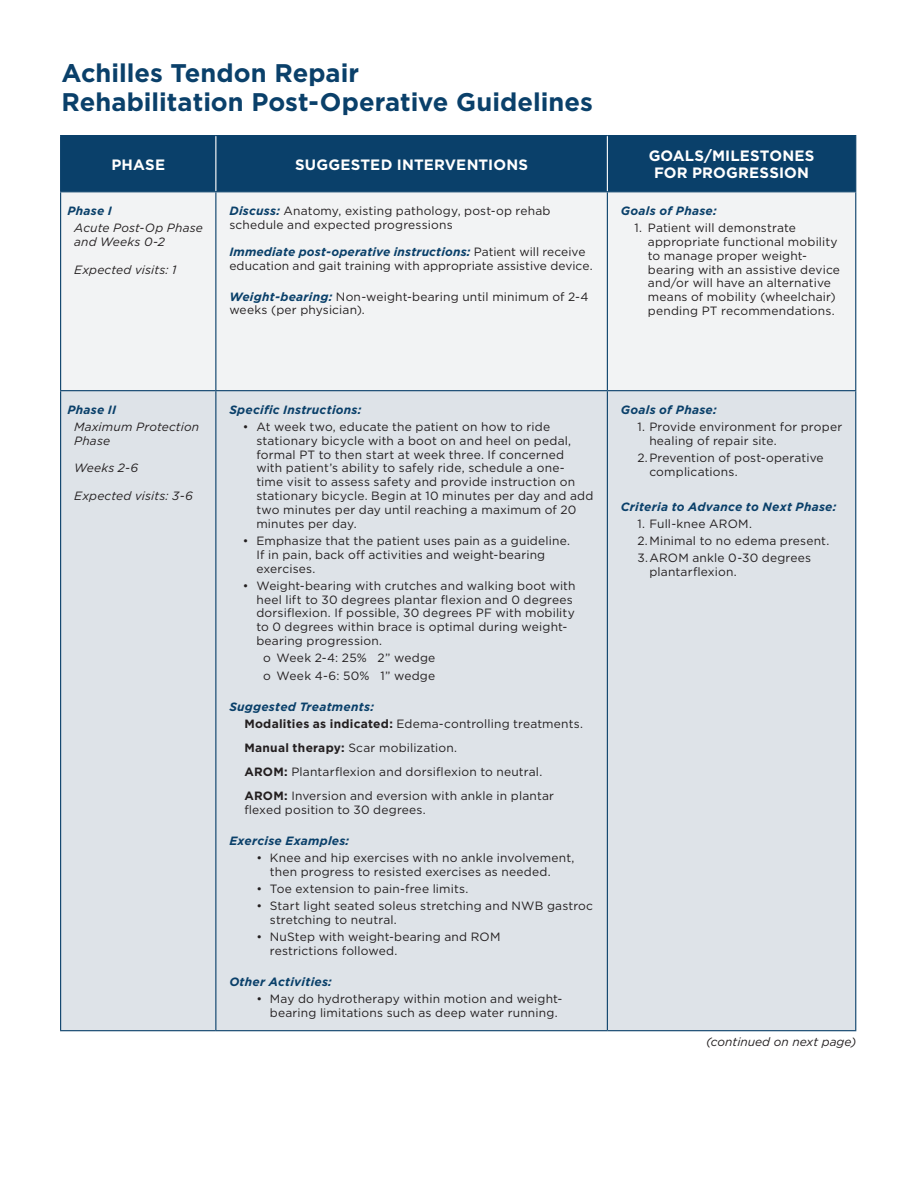
<style>
.page{position:relative;width:918px;height:1188px;background:#fff}
.page>*{position:absolute;margin:0;border:0;box-sizing:border-box;transform-origin:0 0}
.t1{font:700 25.5px/29.2px "Gotham";color:#0a406a}
.t2{font:700 15px/17.2px "Gotham";letter-spacing:.015em;color:#fff;text-align:center}
.t3{font:12px/13.8px "Gotham";letter-spacing:.015em;color:#231f20}
.t4{font:italic 700 12px "Gotham";letter-spacing:.02em;color:#0a406a}
.t5{font:italic 12px/13.8px "Gotham";letter-spacing:.01em;color:#231f20}
.s1{font-weight:700;font-style:italic;color:#0a406a}
.s2{font-weight:700}
</style>
<div class="page">
<div style="left:61px;top:136px;width:794px;height:55px;background:#0a406a"></div>
<div style="left:61px;top:192px;width:794px;height:198px;background:#f2f3f4"></div>
<div style="left:61px;top:391px;width:794px;height:639px;background:#dee3e8"></div>
<hr style="left:60px;top:135px;width:156px;height:1px;background:#0a406a">
<hr style="left:60px;top:136px;width:1px;height:55px;background:#0a406a">
<hr style="left:216px;top:135px;width:391px;height:1px;background:#0a406a">
<hr style="left:607px;top:135px;width:249px;height:1px;background:#0a406a">
<hr style="left:855px;top:136px;width:1px;height:55px;background:#0a406a">
<hr style="left:215px;top:136px;width:1px;height:55px;background:#fff">
<hr style="left:607px;top:136px;width:1px;height:55px;background:#fff">
<hr style="left:60px;top:191px;width:156px;height:1px;background:#0a406a">
<hr style="left:60px;top:192px;width:1px;height:198px;background:#0a406a">
<hr style="left:216px;top:191px;width:391px;height:1px;background:#0a406a">
<hr style="left:215px;top:192px;width:1px;height:198px;background:#0a406a">
<hr style="left:607px;top:191px;width:249px;height:1px;background:#0a406a">
<hr style="left:607px;top:192px;width:1px;height:198px;background:#0a406a">
<hr style="left:855px;top:192px;width:1px;height:198px;background:#0a406a">
<hr style="left:60px;top:390px;width:156px;height:1px;background:#0a406a">
<hr style="left:60px;top:391px;width:1px;height:639px;background:#0a406a">
<hr style="left:216px;top:390px;width:391px;height:1px;background:#0a406a">
<hr style="left:215px;top:391px;width:1px;height:639px;background:#0a406a">
<hr style="left:607px;top:390px;width:249px;height:1px;background:#0a406a">
<hr style="left:607px;top:391px;width:1px;height:639px;background:#0a406a">
<hr style="left:855px;top:391px;width:1px;height:639px;background:#0a406a">
<hr style="left:60px;top:1030px;width:156px;height:1px;background:#0a406a">
<hr style="left:216px;top:1030px;width:391px;height:1px;background:#0a406a">
<hr style="left:607px;top:1030px;width:249px;height:1px;background:#0a406a">
<h1 class="t1" style="left:62px;top:58px;width:533px">Achilles Tendon Repair<br>Rehabilitation Post-Operative Guidelines</h1>
<p class="t2" style="left:111px;top:156px;width:55px">PHASE</p>
<p class="t2" style="left:295px;top:156px;width:235px">SUGGESTED INTERVENTIONS</p>
<p class="t2" style="left:649px;top:147px;width:167px">GOALS/MILESTONES<br>FOR PROGRESSION</p>
<p class="t4" style="left:67px;top:203px;width:46px">Phase I</p>
<p class="t5" style="left:74px;top:221px;width:130px">Acute Post-Op Phase and Weeks 0-2</p>
<p class="t5" style="left:74px;top:262px;width:104px">Expected visits: 1</p>
<p class="t3" style="left:229px;top:204px;width:323px"><span class="s1">Discuss:</span> Anatomy, existing pathology, post-op rehab schedule and expected progressions</p>
<p class="t3" style="left:229px;top:245px;width:365px"><span class="s1">Immediate post-operative instructions:</span> Patient will receive education and gait training with appropriate assistive device.</p>
<p class="t3" style="left:229px;top:289px;width:361px"><span class="s1">Weight-bearing:</span> Non-weight-bearing until minimum of 2-4 weeks (per physician).</p>
<p class="t4" style="left:621px;top:203px;width:97px">Goals of Phase:</p>
<p class="t3" style="left:648px;top:221px;width:194px;text-indent:-14px">1. Patient will demonstrate appropriate functional mobility to manage proper weight&shy;bearing with an assistive device and/or will have an alternative means of mobility (wheelchair) pending PT recommendations.</p>
<p class="t4" style="left:67px;top:402px;width:50px">Phase II</p>
<p class="t5" style="left:74px;top:420px;width:127px">Maximum Protection<br>Phase</p>
<p class="t5" style="left:74px;top:461px;width:66px">Weeks 2-6</p>
<p class="t5" style="left:74px;top:489px;width:120px">Expected visits: 3-6</p>
<p class="t4" style="left:229px;top:402px;width:134px">Specific Instructions:</p>
<p class="t3" style="left:256px;top:420px;width:339px;text-indent:-14px">• At week two, educate the patient on how to ride stationary bicycle with a boot on and heel on pedal, formal PT to then start at week three. If concerned<br>with patient’s ability to safely ride, schedule a one&shy;time visit to assess safety and provide instruction on stationary bicycle. Begin at 10 minutes per day and add two minutes per day until reaching a maximum of 20 minutes per day.</p>
<p class="t3" style="left:256px;top:534px;width:315px;text-indent:-14px">• Emphasize that the patient uses pain as a guideline.<br>If in pain, back off activities and weight-bearing exercises.</p>
<p class="t3" style="left:256px;top:578px;width:321px;text-indent:-14px">• Weight-bearing with crutches and walking boot with heel lift to 30 degrees plantar flexion and 0 degrees dorsiflexion. If possible, 30 degrees PF with mobility to 0 degrees within brace is optimal during weight&shy;bearing progression.</p>
<p class="t3" style="left:263px;top:649px;width:174px;line-height:17.2px">ο Week 2-4: 25% 2” wedge ο Week 4-6: 50% 1” wedge</p>
<p class="t3" style="left:244px;top:697px;width:340px;line-height:17.2px;text-indent:-15px"><span class="s1">Suggested Treatments:<br></span><span class="s2">Modalities as indicated:</span> Edema-controlling treatments.</p>
<p class="t3" style="left:244px;top:735px;width:311px;line-height:24px"><span class="s2">Manual therapy:</span> Scar mobilization.<br><span class="s2">AROM:</span> Plantarflexion and dorsiflexion to neutral.<br><span class="s2">AROM:</span> Inversion and eversion with ankle in plantar</p>
<p class="t3" style="left:244px;top:802px;width:183px">flexed position to 30 degrees.</p>
<p class="t4" style="left:229px;top:832px;width:121px">Exercise Examples:</p>
<p class="t3" style="left:270px;top:851px;width:306px;text-indent:-14px">• Knee and hip exercises with no ankle involvement, then progress to resisted exercises as needed.</p>
<p class="t3" style="left:256px;top:882px;width:214px">• Toe extension to pain-free limits.</p>
<p class="t3" style="left:270px;top:899px;width:325px;text-indent:-14px">• Start light seated soleus stretching and NWB gastroc stretching to neutral.</p>
<p class="t3" style="left:270px;top:930px;width:232px;text-indent:-14px">• NuStep with weight-bearing and ROM restrictions followed.</p>
<p class="t4" style="left:229px;top:974px;width:104px">Other Activities:</p>
<p class="t3" style="left:270px;top:992px;width:294px;text-indent:-14px">• May do hydrotherapy within motion and weight&shy;bearing limitations such as deep water running.</p>
<p class="t4" style="left:621px;top:402px;width:97px">Goals of Phase:</p>
<p class="t3" style="left:649px;top:420px;width:194px;text-indent:-12px">1. Provide environment for proper healing of repair site.</p>
<p class="t3" style="left:649px;top:451px;width:176px;text-indent:-12px">2.Prevention of post-operative complications.</p>
<p class="t4" style="left:621px;top:498px;width:217px">Criteria to Advance to Next Phase:</p>
<p class="t3" style="left:637px;top:515px;width:193px;line-height:17.2px">1. Full-knee AROM.<br>2.Minimal to no edema present.<br>3.AROM ankle 0-30 degrees</p>
<p class="t3" style="left:649px;top:565px;width:89px">plantarflexion.</p>
<p class="t5" style="left:706px;top:1035px;width:152px">(continued on next page)</p>
</div>
